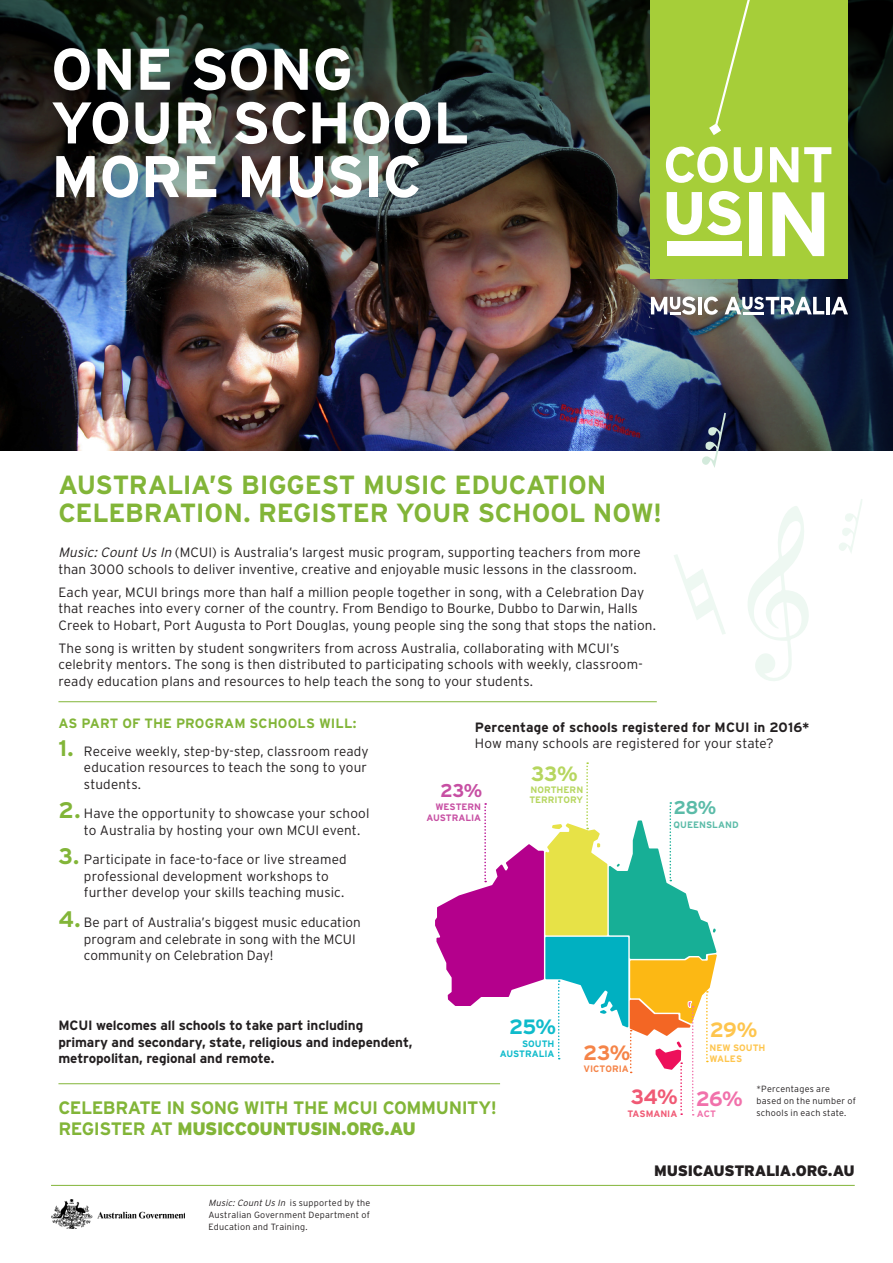
<style>
.page{position:relative;width:893px;height:1263px;background:#fff}
.page>*{position:absolute;margin:0;border:0;box-sizing:border-box;transform-origin:0 0}
.t1{font:700 58.5px "Interstate";letter-spacing:-.01em;color:#fff}
.t2{font:700 26.25px/28px "Interstate";letter-spacing:-.01em;color:#82b538}
.t3{font:700 20.7px "Interstate";color:#b6d65f}
.t4{font:700 20.7px "Interstate";color:#0fbbcb}
.t5{font:700 20.7px "Interstate";color:#fec54d}
.t6{font:700 20.7px "Interstate";color:#f05974}
.t7{font:700 20.7px "Interstate";color:#f58448}
.t8{font:700 20.7px "Interstate";color:#f171ab}
.t9{font:700 18.45px "Interstate";color:#5bbba8}
.t10{font:700 18.45px "Interstate";color:#c74fa3}
.t11{font:700 18px "Interstate";letter-spacing:-.03em;color:#82b538}
.t12{font:900 18px "Interstate";letter-spacing:-.025em;color:#82b538}
.t13{font:900 15.15px "Interstate";letter-spacing:-.025em;color:#231f20}
.t14{font:300 13.5px/16.5px "Interstate";letter-spacing:.005em;color:#231f20}
.t15{font:700 13.5px/16.5px "Interstate";letter-spacing:-.01em;color:#231f20}
.t16{font:700 13.5px "Interstate";letter-spacing:.01em;color:#82b538}
.t17{font:700 9.3px/10.4px "Interstate";color:#b6d65f}
.t18{font:700 9.3px/10.4px "Interstate";letter-spacing:-.005em;color:#c74fa3;text-align:right}
.t19{font:700 9.3px/10.4px "Interstate";letter-spacing:-.005em;color:#0fbbcb;text-align:right}
.t20{font:700 9.3px/10.4px "Interstate";color:#fec54d}
.t21{font:700 9.3px "Interstate";color:#5bbba8}
.t22{font:700 9.3px "Interstate";letter-spacing:-.005em;color:#f05974}
.t23{font:700 9.3px "Interstate";color:#f58448}
.t24{font:700 9.3px "Interstate";color:#f171ab}
.t25{font:300 9px/12px "Interstate";letter-spacing:.025em;color:#231f20}
.s1{font-style:italic}
.s2{font-weight:700;font-size:22.5px;color:#82b538}
.s3{font-weight:700}
</style>
<div class="page">
<img style="left:0;top:330px;width:582px;height:121px">
<hr style="left:58px;top:701px;width:599px;height:1px;background:#82b538">
<svg style="left:748px;top:506px;width:61px;height:175px"></svg>
<svg style="left:674px;top:554px;width:52px;height:80px"></svg>
<svg style="left:839px;top:499px;width:23px;height:54px"></svg>
<hr style="left:58px;top:1083px;width:442px;height:1px;background:#82b538">
<hr style="left:51px;top:1185px;width:804px;height:1px;background:#82b538">
<img style="left:51px;top:1199px;width:134px;height:29px">
<svg style="left:435px;top:762px;width:282px;height:353px"></svg>
<img style="left:0;top:0;width:582px;height:330px">
<img style="left:582px;top:0;width:311px;height:451px">
<svg style="left:704px;top:297px;width:14px;height:18px"></svg>
<hr style="left:698px;top:297px;width:3px;height:17px;background:#fff">
<svg style="left:651px;top:297px;width:45px;height:18px"></svg>
<hr style="left:826px;top:297px;width:4px;height:17px;background:#fff">
<svg style="left:831px;top:297px;width:17px;height:17px"></svg>
<svg style="left:725px;top:297px;width:99px;height:17px"></svg>
<hr style="left:743px;top:312px;width:20px;height:2px;background:#fff">
<div style="left:650px;top:0;width:197px;height:278px;background:#a6ce39"></div>
<div style="left:667px;top:241px;width:75px;height:15px;background:#fff"></div>
<svg style="left:667px;top:191px;width:74px;height:44px"></svg>
<svg style="left:666px;top:147px;width:62px;height:36px"></svg>
<svg style="left:734px;top:147px;width:28px;height:36px"></svg>
<svg style="left:770px;top:147px;width:28px;height:35px"></svg>
<svg style="left:804px;top:147px;width:27px;height:35px"></svg>
<div style="left:749px;top:192px;width:13px;height:64px;background:#fff"></div>
<svg style="left:772px;top:192px;width:52px;height:64px"></svg>
<svg style="left:709px;top:0;width:41px;height:135px"></svg>
<svg style="left:701px;top:413px;width:25px;height:55px"></svg>
<p class="t1" style="left:51px;top:37px;width:304px">ONE SONG</p>
<p class="t1" style="left:51px;top:90px;width:420px">YOUR SCHOOL</p>
<p class="t1" style="left:51px;top:144px;width:372px">MORE MUSIC</p>
<p class="t2" style="left:58px;top:471px;width:605px">AUSTRALIA’S BIGGEST MUSIC EDUCATION<br>CELEBRATION. REGISTER YOUR SCHOOL NOW!</p>
<p class="t14" style="left:58px;top:544px;width:584px"><span class="s1">Music:CountUs In</span> (MCUI) is Australia’s largest music program, supporting teachers from more than 3000 schools to deliver inventive, creative and enjoyable music lessons in the classroom.</p>
<p class="t14" style="left:58px;top:584px;width:599px">Each year, MCUI brings more than half a million people together in song, with a Celebration Day that reaches into every corner of the country. From Bendigo to Bourke, Dubbo to Darwin, Halls<br>Creek to Hobart, Port Augusta to Port Douglas, young people sing the song that stops the nation.</p>
<p class="t14" style="left:58px;top:639px;width:586px">The song is written by student songwriters from across Australia, collaborating with MCUI’s celebrity mentors. The song is then distributed to participating schools with weekly, classroom&shy;ready education plans and resources to help teach the song to your students.</p>
<p class="t16" style="left:58px;top:715px;width:299px">AS PART OF THE PROGRAM SCHOOLS WILL:</p>
<p class="t15" style="left:475px;top:719px;width:336px">Percentage of schools registered for MCUI in 2016*</p>
<p class="t14" style="left:475px;top:735px;width:300px">How many schools are registered for your state?</p>
<p class="t14" style="left:84px;top:743px;width:286px;text-indent:-26px"><span class="s2">1.</span> Receive weekly, step-by-step, classroom ready education resources to teach the song to your students.</p>
<p class="t14" style="left:84px;top:805px;width:287px;text-indent:-26px"><span class="s2">2.</span> Have the opportunity to showcase your school to Australia by hosting your own MCUI event.</p>
<p class="t14" style="left:84px;top:851px;width:264px;text-indent:-26px"><span class="s2">3.</span> Participate in face-to-face or live streamed professional development workshops to further develop your skills teaching music.</p>
<p class="t14" style="left:84px;top:914px;width:278px;text-indent:-26px"><span class="s2">4.</span> Be part of Australia’s biggest music education program and celebrate in song with the MCUI community on Celebration Day!</p>
<p class="t3" style="left:531px;top:762px;width:48px">33%</p>
<p class="t10" style="left:440px;top:780px;width:44px">23%</p>
<p class="t17" style="left:529px;top:784px;width:55px">NORTHERN<br>TERRITORY</p>
<p class="t9" style="left:673px;top:797px;width:44px">28%</p>
<p class="t18" style="left:426px;top:802px;width:56px">WESTERN<br>AUSTRALIA</p>
<p class="t21" style="left:673px;top:819px;width:67px">QUEENSLAND</p>
<p class="t4" style="left:509px;top:1015px;width:49px">25%</p>
<p class="t5" style="left:710px;top:1018px;width:49px">29%</p>
<p class="t15" style="left:58px;top:1017px;width:356px">MCUI welcomes all schools to take part including primary and secondary, state, religious and independent, metropolitan, regional and remote.</p>
<p class="t11" style="left:58px;top:1097px;width:440px">CELEBRATE IN SONG WITH THE MCUI COMMUNITY!</p>
<p class="t12" style="left:58px;top:1118px;width:359px"><span class="s3">REGISTER AT</span> MUSICCOUNTUSIN.ORG.AU</p>
<p class="t19" style="left:500px;top:1038px;width:56px">SOUTH<br>AUSTRALIA</p>
<p class="t20" style="left:709px;top:1043px;width:57px">NEW SOUTH<br>WALES</p>
<p class="t7" style="left:583px;top:1041px;width:49px">23%</p>
<p class="t23" style="left:583px;top:1064px;width:47px">VICTORIA</p>
<p class="t25" style="left:757px;top:1082px;width:101px">*Percentages are based on the number of</p>
<p class="t6" style="left:631px;top:1085px;width:49px">34%</p>
<p class="t8" style="left:696px;top:1087px;width:48px">26%</p>
<p class="t22" style="left:627px;top:1108px;width:51px">TASMANIA</p>
<p class="t25" style="left:757px;top:1106px;width:91px">schools in each state.</p>
<p class="t24" style="left:697px;top:1108px;width:20px">ACT</p>
<p class="t25" style="left:208px;top:1197px;width:164px;text-align:justify"><span class="s1">Music:CountUs In</span> is supported by the Australian Government Department of Education and Training.</p>
<p class="t13" style="left:654px;top:1162px;width:202px">MUSICAUSTRALIA.ORG.AU</p>
</div>
